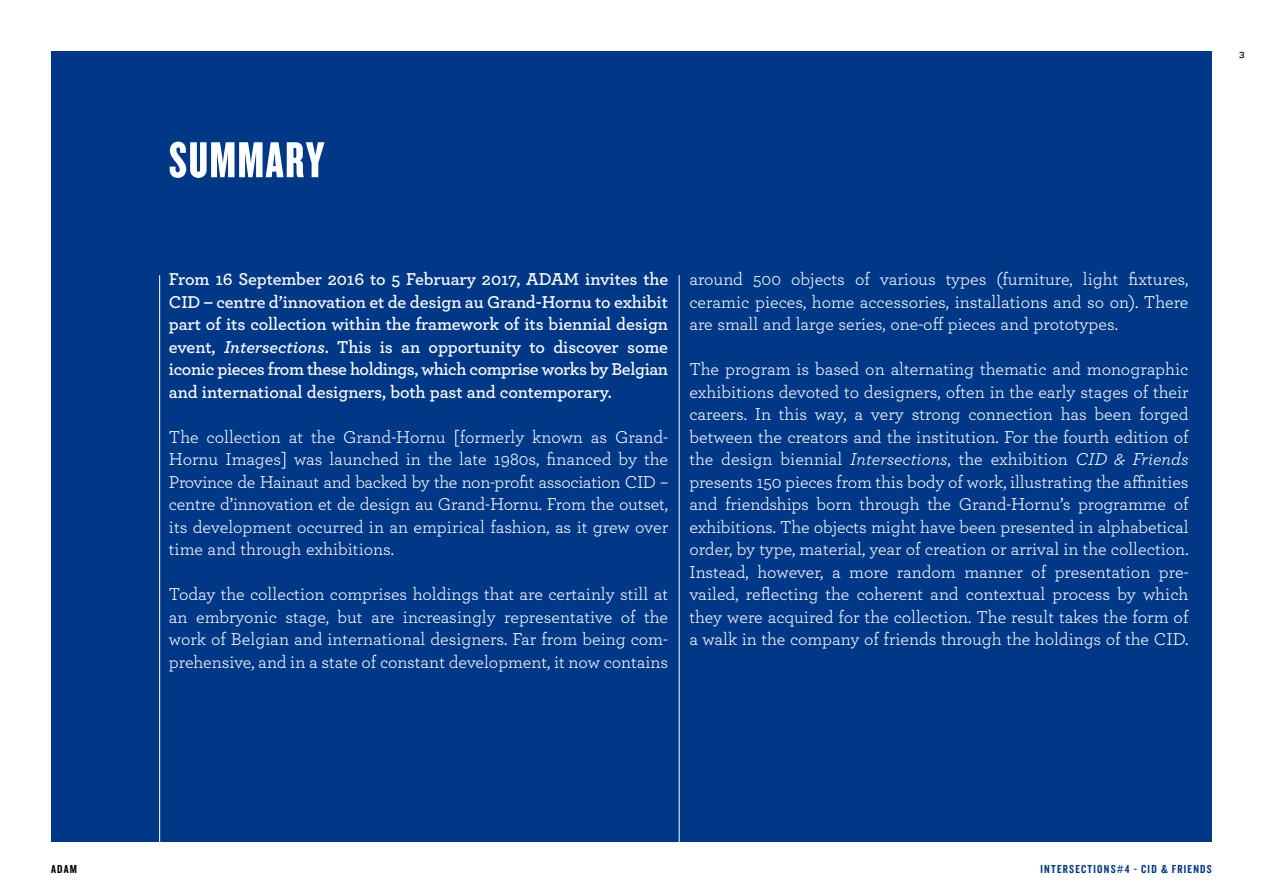
<style>
.page{position:relative;width:1263px;height:893px;background:#fff}
.page>*{position:absolute;margin:0;border:0;box-sizing:border-box;transform-origin:0 0}
.t1{font:52.5px "Knockout 68 Full Featherwt";letter-spacing:.03em;color:#fff}
.t2{font:18px/22.5px "Archer";color:#fff;text-align:justify}
.t3{font:600 18px/22.5px "Archer";letter-spacing:-.005em;color:#fff;text-align:justify}
.t4{font:12px "Knockout 49 Liteweight";letter-spacing:.1em;color:#003888}
.t5{font:12px "Knockout 49 Liteweight";color:#000}
.t6{font:9px "Knockout 33 Junior Heviwt";color:#000}
.s1{font-style:italic}
</style>
<div class="page">
<div style="left:51px;top:51px;width:1161px;height:791px;background:#003888"></div>
<hr style="left:159px;top:275px;width:1px;height:567px;background:#fff">
<hr style="left:679px;top:275px;width:1px;height:567px;background:#fff">
<h1 class="t1" style="left:169px;top:128px;width:157px">SUMMARY</h1>
<p class="t3" style="left:169px;top:267px;width:501px">From 16 September 2016 to 5 February 2017, ADAM invites the CID – centre d’innovation et de design au Grand-Hornu to exhibit part of its collection within the framework of its biennial design event, <span class="s1">Intersections</span>. This is an opportunity to discover some iconic pieces from these holdings, which comprise works by Belgian and international designers, both past and contemporary.</p>
<p class="t2" style="left:169px;top:425px;width:501px">The collection at the Grand-Hornu [formerly known as Grand-Hornu Images] was launched in the late 1980s, financed by the Province de Hainaut and backed by the non-profit association CID – centre d’innovation et de design au Grand-Hornu. From the outset, its development occurred in an empirical fashion, as it grew over time and through exhibitions.</p>
<p class="t2" style="left:169px;top:582px;width:501px">Today the collection comprises holdings that are certainly still at an embryonic stage, but are increasingly representative of the work of Belgian and international designers. Far from being com&shy;prehensive, and in a state of constant development, it now contains</p>
<p class="t2" style="left:689px;top:267px;width:501px">around 500 objects of various types (furniture, light fixtures, ceramic pieces, home accessories, installations and so on). There are small and large series, one-off pieces and prototypes.</p>
<p class="t2" style="left:689px;top:357px;width:501px">The program is based on alternating thematic and monographic exhibitions devoted to designers, often in the early stages of their careers. In this way, a very strong connection has been forged between the creators and the institution. For the fourth edition of the design biennial <span class="s1">Intersections</span>, the exhibition <span class="s1">CID &amp; Friends </span>presents 150 pieces from this body of work, illustrating the affinities and friendships born through the Grand-Hornu’s programme of exhibitions. The objects might have been presented in alphabetical order, by type, material, year of creation or arrival in the collection.<br>Instead, however, a more random manner of presentation pre&shy;vailed, reflecting the coherent and contextual process by which they were acquired for the collection. The result takes the form of a walk in the company of friends through the holdings of the CID.</p>
<p class="t6" style="left:1239px;top:49px;width:7px">3</p>
<p class="t5" style="left:51px;top:861px;width:28px">ADAM</p>
<p class="t4" style="left:1040px;top:861px;width:173px">INTERSECTIONS#4 - CID &amp; FRIENDS</p>
</div>
